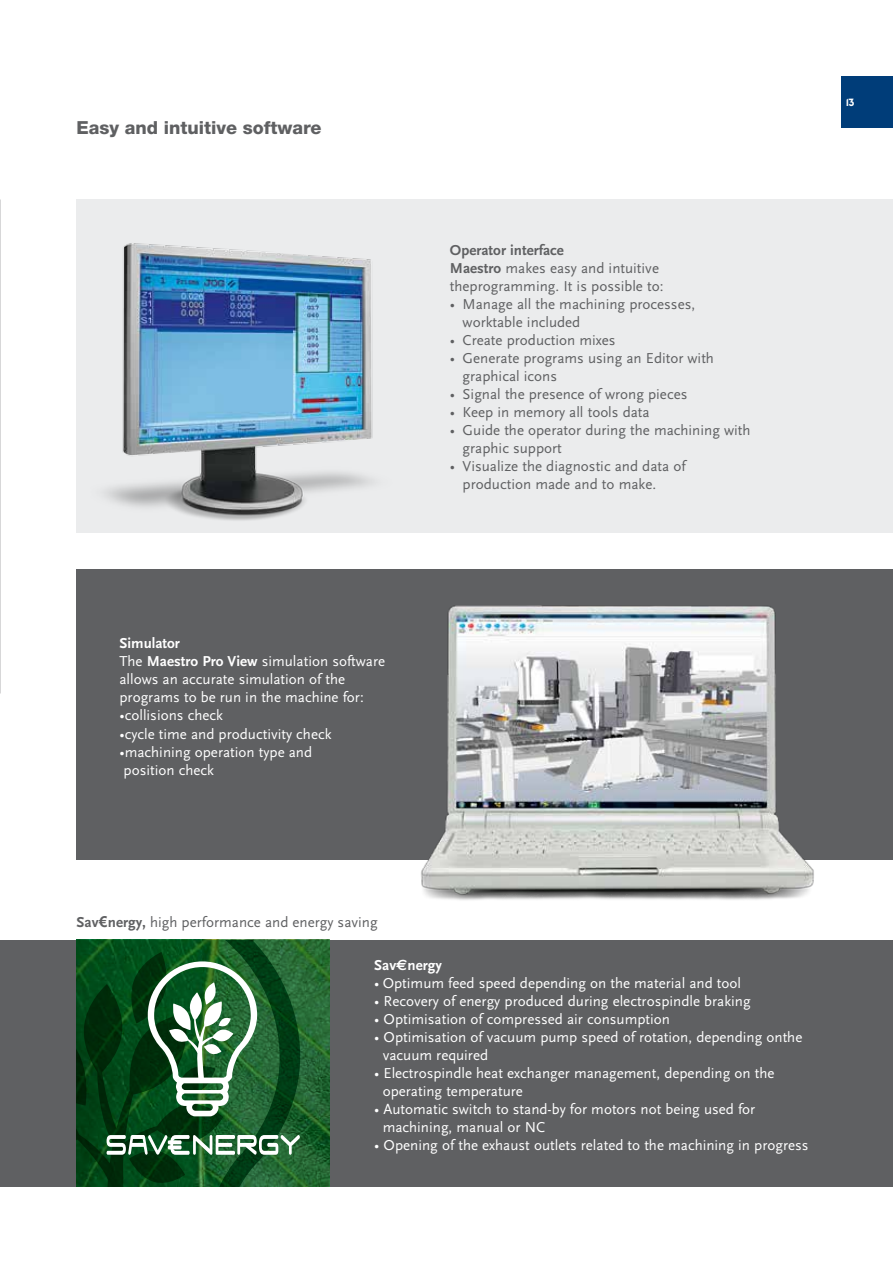
<style>
.page{position:relative;width:893px;height:1263px;background:#fff}
.page>*{position:absolute;margin:0;border:0;box-sizing:border-box;transform-origin:0 0}
.t1{font:800 18px "Helvetica Neue";color:#5f6062}
.t2{font:15px/18px "Scala Sans";color:#fff}
.t3{font:15px/18px "Scala Sans";color:#5f6062}
.t4{font:700 15px "Scala Sans";color:#fff}
.t5{font:800 10.5px "P22 Underground";color:#fff}
.s1{font-weight:700}
.s2{font-family:"Arial";font-weight:700}
.s3{font-family:"Euro Sans"}
</style>
<div class="page">
<div style="left:842px;top:77px;width:51px;height:51px;background:#003d79"></div>
<div style="left:77px;top:200px;width:816px;height:333px;background:#ebeced"></div>
<img style="left:104px;top:243px;width:269px;height:278px">
<div style="left:77px;top:569px;width:816px;height:291px;background:#5f6062"></div>
<img style="left:421px;top:605px;width:393px;height:295px">
<div style="left:0;top:940px;width:893px;height:246px;background:#5f6062"></div>
<img style="left:300px;top:940px;width:30px;height:246px">
<svg style="left:77px;top:940px;width:223px;height:246px;background:#0a4a1c"></svg>
<svg style="left:148px;top:961px;width:109px;height:155px;background:#53845f"></svg>
<svg style="left:107px;top:1135px;width:193px;height:20px;background:#7ba085"></svg>
<p class="t1" style="left:77px;top:117px;width:247px">Easy and intuitive software</p>
<p class="t3" style="left:450px;top:241px;width:215px"><span class="s1">Operator interface<br>Maestro</span> makes easy and intuitive theprogramming. It is possible to:</p>
<p class="t3" style="left:463px;top:295px;width:234px;text-indent:-13px">• Manage all the machining processes, worktable included</p>
<p class="t3" style="left:450px;top:331px;width:167px">• Create production mixes</p>
<p class="t3" style="left:463px;top:349px;width:253px;text-indent:-13px">• Generate programs using an Editor with graphical icons</p>
<p class="t3" style="left:450px;top:385px;width:239px">• Signal the presence of wrong pieces</p>
<p class="t3" style="left:450px;top:403px;width:201px">• Keep in memory all tools data</p>
<p class="t3" style="left:463px;top:421px;width:289px;text-indent:-13px">• Guide the operator during the machining with graphic support</p>
<p class="t3" style="left:463px;top:457px;width:225px;text-indent:-13px">• Visualize the diagnostic and data of production made and to make.</p>
<p class="t5" style="left:846px;top:96px;width:10px">13</p>
<p class="t2" style="left:119px;top:635px;width:267px"><span class="s1">Simulator<br></span>The <span class="s1">Maestro Pro View</span> simulation software allows an accurate simulation of the programs to be run in the machine for:</p>
<p class="t2" style="left:119px;top:707px;width:105px">•collisions check</p>
<p class="t2" style="left:119px;top:725px;width:213px">•cycle time and productivity check</p>
<p class="t2" style="left:119px;top:743px;width:194px">•machining operation type and position check</p>
<p class="t3" style="left:77px;top:914px;width:303px"><span class="s1">Sav</span><span class="s2">€</span><span class="s1">nergy,</span> high performance and energy saving</p>
<p class="t4" style="left:374px;top:957px;width:69px">Sav<span class="s3">E</span>nergy</p>
<p class="t2" style="left:374px;top:974px;width:368px">• Optimum feed speed depending on the material and tool</p>
<p class="t2" style="left:374px;top:992px;width:378px">• Recovery of energy produced during electrospindle braking</p>
<p class="t2" style="left:374px;top:1010px;width:297px">• Optimisation of compressed air consumption</p>
<p class="t2" style="left:383px;top:1028px;width:421px;text-indent:-9px">• Optimisation of vacuum pump speed of rotation, depending onthe vacuum required</p>
<p class="t2" style="left:383px;top:1064px;width:393px;text-indent:-9px">• Electrospindle heat exchanger management, depending on the operating temperature</p>
<p class="t2" style="left:383px;top:1100px;width:374px;text-indent:-9px">• Automatic switch to stand-by for motors not being used for machining, manual or NC</p>
<p class="t2" style="left:374px;top:1136px;width:436px">• Opening of the exhaust outlets related to the machining in progress</p>
</div>
